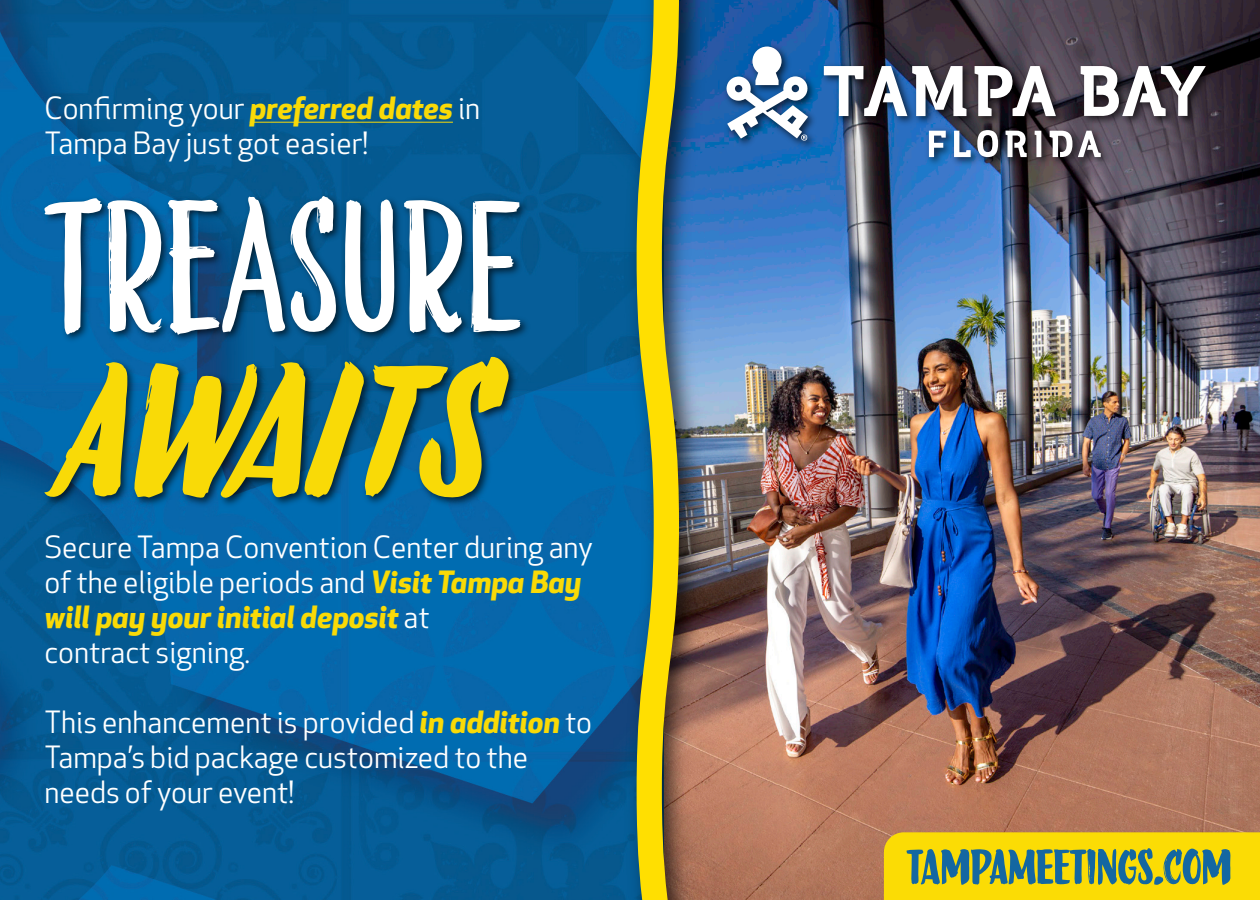
<style>
.page{position:relative;width:1260px;height:900px;background:#fff}
.page>*{position:absolute;margin:0;border:0;box-sizing:border-box;transform-origin:0 0}
.t1{font:199.75px "Liebe Doris";color:#fff}
.t2{font:italic 700 199.75px "Liebe Doris";color:#f9da07}
.t3{font:700 52.5px "Liebe Doris";color:#1467a1}
.t4{font:30px/35px "Apex New";color:#fff}
.s1{font-weight:700;font-style:italic;color:#f9da07}
</style>
<div class="page">
<img style="left:0;top:0;width:620px;height:900px">
<hr style="left:250px;top:122px;width:203px;height:1px;background:#f9da07">
<img style="left:713px;top:0;width:547px;height:900px">
<img style="left:38px;top:159px;width:496px;height:234px">
<img style="left:38px;top:324px;width:483px;height:248px">
<img style="left:720px;top:40px;width:498px;height:130px">
<svg style="left:975px;top:66px;width:81px;height:50px"></svg>
<svg style="left:824px;top:66px;width:142px;height:50px"></svg>
<svg style="left:1081px;top:66px;width:125px;height:50px"></svg>
<svg style="left:726px;top:47px;width:82px;height:94px"></svg>
<svg style="left:1078px;top:131px;width:23px;height:26px"></svg>
<svg style="left:929px;top:131px;width:17px;height:26px"></svg>
<svg style="left:954px;top:131px;width:17px;height:26px"></svg>
<svg style="left:1050px;top:131px;width:22px;height:26px"></svg>
<svg style="left:1006px;top:131px;width:21px;height:26px"></svg>
<svg style="left:977px;top:130px;width:21px;height:27px"></svg>
<svg style="left:1035px;top:131px;width:6px;height:26px"></svg>
<img style="left:620px;top:0;width:93px;height:900px">
<svg style="left:637px;top:0;width:42px;height:900px;background:#a9a932"></svg>
<div style="left:884px;top:832px;width:376px;height:68px;background:#fbdc05"></div>
<p class="t4" style="left:44px;top:91px;width:437px">Confirming your <span class="s1">preferred dates</span> in<br>Tampa Bay just got easier!</p>
<h1 class="t1" style="left:44px;top:145px;width:478px">TREASURE</h1>
<h1 class="t2" style="left:60px;top:305px;width:432px">AWAITS</h1>
<p class="t4" style="left:44px;top:530px;width:550px">Secure Tampa Convention Center during any of the eligible periods and <span class="s1">Visit Tampa Bay will pay your initial deposit</span> at<br>contract signing.</p>
<p class="t4" style="left:44px;top:705px;width:549px">This enhancement is provided <span class="s1">in addition</span> to<br>Tampa’s bid package customized to the needs of your event!</p>
<h2 class="t3" style="left:907px;top:836px;width:327px">TAMPAMEETINGS.COM</h2>
</div>
